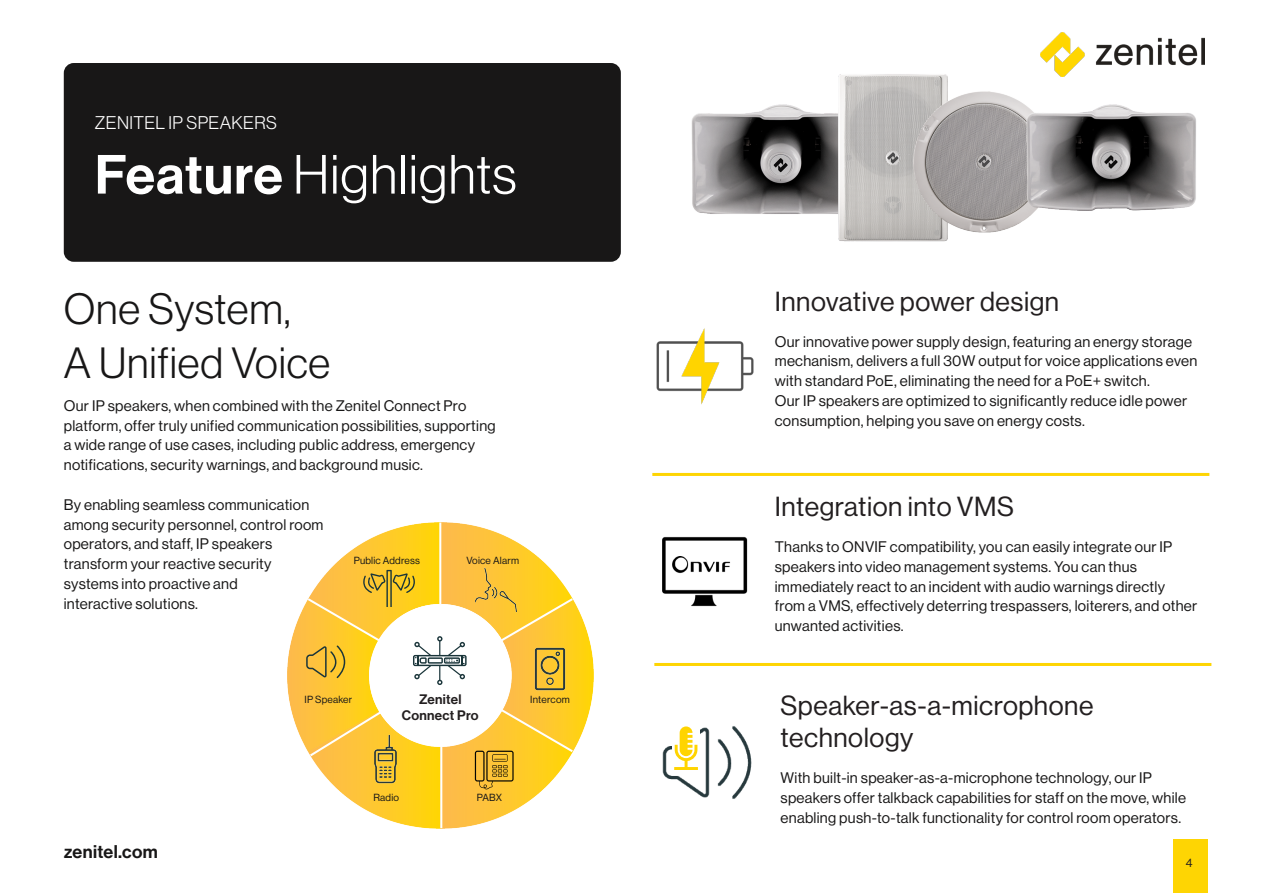
<style>
.page{position:relative;width:1263px;height:893px;background:#fff}
.page>*{position:absolute;margin:0;border:0;box-sizing:border-box;transform-origin:0 0}
.t1{font:54px "N Haas Grotesk DS Std 45 Lt";letter-spacing:.02em;color:#fff}
.t2{font:42.75px/54px "N Haas Grotesk DS Std 45 Lt";letter-spacing:.02em;color:#181717}
.t3{font:27px/32.4px "N Haas Grotesk DS Std 55 Rg";letter-spacing:.02em;color:#231f20}
.t4{font:18px "N Haas Grotesk DS Std 45 Lt";letter-spacing:.02em;color:#fff}
.t5{font:18px "N Haas Grotesk DS Std 65 Md";letter-spacing:.02em;color:#181717}
.t6{font:15px/19.8px "N Haas Grotesk DS Std 55 Rg";letter-spacing:.02em;color:#181717}
.t7{font:13.5px/16.2px "N Haas Grotesk DS Std 65 Md";letter-spacing:.02em;color:#231f20;text-align:center}
.t8{font:12px "N Haas Grotesk DS Std 55 Rg";color:#231f20}
.t9{font:10.05px "N Haas Grotesk DS Pro 55 Rg";letter-spacing:.02em;color:#181717}
.s1{font-family:"N Haas Grotesk DS Std 65 Md"}
</style>
<div class="page">
<hr style="left:652px;top:473px;width:557px;height:3px;background:#fed503">
<hr style="left:654px;top:663px;width:557px;height:3px;background:#fed503">
<div style="left:1174px;top:839px;width:34px;height:54px;background:#fed503"></div>
<div style="left:65px;top:65px;width:554px;height:195px;background:#181717;border-radius:9px"></div>
<div style="left:64px;top:63px;width:557px;height:199px;border:3px solid #181717;border-radius:9px"></div>
<img style="left:287px;top:522px;width:307px;height:306px">
<div style="left:369px;top:604px;width:142px;height:142px;background:#fff;border-radius:50%"></div>
<hr style="left:439px;top:522px;width:2px;height:82px;background:#fff">
<hr style="left:440px;top:746px;width:2px;height:82px;background:#fff">
<svg style="left:499px;top:596px;width:76px;height:47px;background:#fecf38"></svg>
<svg style="left:308px;top:710px;width:75px;height:48px;background:#fec843"></svg>
<img style="left:515px;top:634px;width:69px;height:70px">
<img style="left:351px;top:724px;width:69px;height:70px">
<svg style="left:305px;top:570px;width:162px;height:115px"></svg>
<img style="left:476px;top:560px;width:48px;height:60px">
<svg style="left:475px;top:707px;width:100px;height:82px;background:#f3c949"></svg>
<img style="left:656px;top:328px;width:98px;height:77px">
<img style="left:662px;top:536px;width:86px;height:71px">
<img style="left:662px;top:726px;width:90px;height:73px">
<div style="left:672px;top:724px;width:28px;height:48px;background:#fff"></div>
<svg style="left:674px;top:726px;width:24px;height:44px"></svg>
<img style="left:672px;top:556px;width:61px;height:17px">
<img style="left:1041px;top:32px;width:163px;height:30px">
<img style="left:691px;top:62px;width:514px;height:180px">
<p class="t4" style="left:95px;top:112px;width:183px">ZENITEL IP SPEAKERS</p>
<h1 class="t1" style="left:95px;top:144px;width:423px"><span class="s1">Feature</span> Highlights</h1>
<h2 class="t2" style="left:64px;top:282px;width:268px">One System,<br>A Unified Voice</h2>
<p class="t6" style="left:64px;top:396px;width:433px">Our IP speakers, when combined with the Zenitel Connect Pro platform, offer truly unified communication possibilities, supporting a wide range of use cases, including public address, emergency notifications, security warnings, and background music.</p>
<p class="t6" style="left:64px;top:495px;width:261px">By enabling seamless communication among security personnel, control room operators, and staff, IP speakers transform your reactive security systems into proactive and<br>interactive solutions.</p>
<p class="t9" style="left:354px;top:554px;width:68px">Public Address</p>
<p class="t9" style="left:466px;top:554px;width:54px">Voice Alarm</p>
<p class="t5" style="left:64px;top:842px;width:95px">zenitel.com</p>
<p class="t9" style="left:305px;top:694px;width:49px">IP Speaker</p>
<p class="t7" style="left:402px;top:692px;width:78px">Zenitel<br>Connect Pro</p>
<p class="t9" style="left:530px;top:694px;width:41px">Intercom</p>
<p class="t9" style="left:373px;top:792px;width:27px">Radio</p>
<p class="t9" style="left:477px;top:792px;width:27px">PABX</p>
<h3 class="t3" style="left:775px;top:285px;width:286px">Innovative power design</h3>
<p class="t6" style="left:775px;top:331px;width:424px">Our innovative power supply design, featuring an energy storage mechanism, delivers a full 30W output for voice applications even with standard PoE, eliminating the need for a PoE+ switch.<br>Our IP speakers are optimized to significantly reduce idle power consumption, helping you save on energy costs.</p>
<h3 class="t3" style="left:775px;top:491px;width:241px">Integration into VMS</h3>
<p class="t6" style="left:775px;top:537px;width:424px">Thanks to ONVIF compatibility, you can easily integrate our IP speakers into video management systems. You can thus immediately react to an incident with audio warnings directly from a VMS, effectively deterring trespassers, loiterers, and other unwanted activities.</p>
<h3 class="t3" style="left:780px;top:689px;width:314px">Speaker-as-a-microphone technology</h3>
<p class="t6" style="left:780px;top:768px;width:407px">With built-in speaker-as-a-microphone technology, our IP speakers offer talkback capabilities for staff on the move, while enabling push-to-talk functionality for control room operators.</p>
<p class="t8" style="left:1186px;top:856px;width:8px">4</p>
</div>
